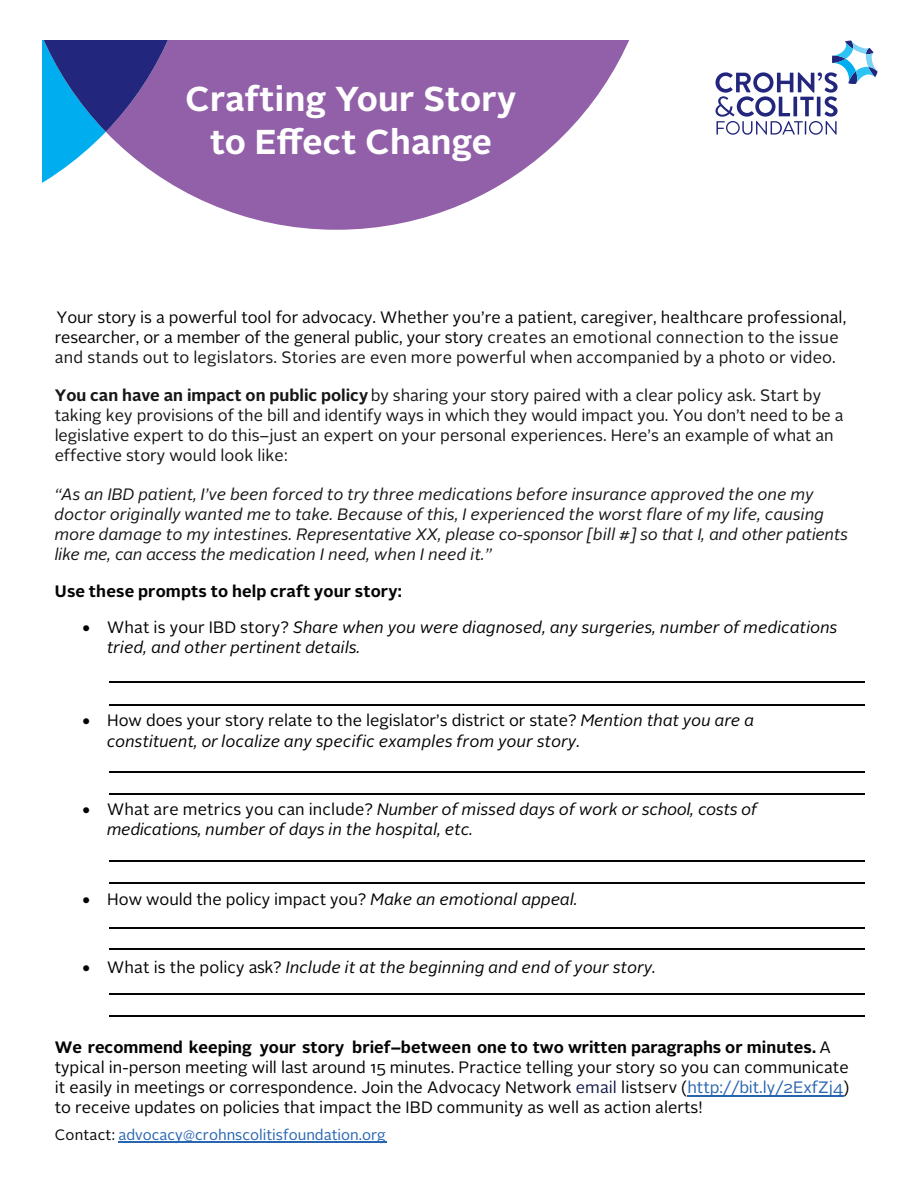
<style>
.page{position:relative;width:918px;height:1188px;background:#fff}
.page>*{position:absolute;margin:0;border:0;box-sizing:border-box;transform-origin:0 0}
.t1{font:700 34.5px/42.8px "Alright Sans";letter-spacing:.01em;color:#fff;text-align:center}
.t2{font:16.5px/20.1px "Alright Sans";letter-spacing:.005em;color:#040503}
.t3{font:italic 16.5px/20.1px "Alright Sans";letter-spacing:.005em;color:#040503}
.t4{font:italic 16.5px/20.1px "Alright Sans";letter-spacing:.01em;color:#181717}
.t5{font:16.5px/20.1px "Alright Sans";letter-spacing:-.005em;color:#181717}
.t6{font:700 16.5px "Alright Sans";letter-spacing:.01em;color:#040503}
.t7{font:15px "Alright Sans";color:#2865b1}
.s1{color:#181717}
.s2{font-weight:700}
.s3{font-style:normal}
.s4{font-style:italic}
.s5{color:#141949}
.s6{color:#2865b1}
.s7{color:#040503}
</style>
<div class="page">
<hr style="left:109px;top:771px;width:756px;height:1px;background:#040503">
<hr style="left:109px;top:793px;width:756px;height:1px;background:#040503">
<hr style="left:109px;top:860px;width:756px;height:1px;background:#040503">
<hr style="left:109px;top:882px;width:756px;height:1px;background:#040503">
<hr style="left:109px;top:927px;width:756px;height:1px;background:#040503">
<hr style="left:109px;top:949px;width:756px;height:1px;background:#040503">
<hr style="left:109px;top:994px;width:756px;height:1px;background:#040503">
<hr style="left:109px;top:1016px;width:756px;height:1px;background:#040503">
<hr style="left:118px;top:1142px;width:268px;height:1px;background:#2865b1">
<hr style="left:687px;top:1095px;width:157px;height:1px;background:#2865b1">
<hr style="left:109px;top:704px;width:756px;height:1px;background:#040503">
<hr style="left:109px;top:682px;width:756px;height:1px;background:#040503">
<svg style="left:196px;top:40px;width:433px;height:190px;fill:#9260a8"></svg>
<svg style="left:42px;top:40px;width:154px;height:158px"></svg>
<svg style="left:716px;top:40px;width:161px;height:95px"></svg>
<h1 class="t1" style="left:186px;top:78px;width:332px">Crafting Your Story to Effect Change</h1>
<p class="t2" style="left:55px;top:307px;width:793px">Your story is a powerful tool for advocacy. Whether you’re a patient, caregiver, healthcare professional, researcher, or a member of the general public, your story <span class="s1">creates an emotional connection to the issue and stands out to legislators. Stories are even more powerful when accompanied by a photo or video.</span></p>
<p class="t5" style="left:55px;top:386px;width:790px"><span class="s2">You can have an impact on public policy</span> by sharing your story paired with a clear policy ask. Start by taking key provisions of the bill and identify ways in which they would impact you. You don’t need to be a legislative expert to do this–just an expert on your personal experiences. Here’s an example of what an effective story would look like:</p>
<p class="t4" style="left:55px;top:484px;width:795px">“As an IBD patient, I’ve been forced to try three medications before insurance approved the one my doctor originally wanted me to take. Because of this, I experienced the worst flare of my life, causing more damage to my intestines. Representative XX, please co-sponsor [bill #] so that I, and other patients like me, can access the medication I need, when I need it.”</p>
<p class="t6" style="left:55px;top:579px;width:348px">Use these prompts to help craft your story:</p>
<p class="t3" style="left:107px;top:617px;width:732px;text-indent:-25px">• <span class="s3">What is your IBD story?</span> Share when you were diagnosed, any surgeries, number of medications tried, and other pertinent details.</p>
<p class="t3" style="left:107px;top:711px;width:649px;text-indent:-25px">• <span class="s3">How does your story relate to the legislator’s district or state?</span> Mention that you are a constituent, or localize any specific examples from your story.</p>
<p class="t3" style="left:107px;top:800px;width:652px;text-indent:-25px">• <span class="s3">What are metrics you can include?</span> Number of missed days of work or school, costs of medications, number of days in the hospital, etc.</p>
<p class="t2" style="left:83px;top:890px;width:497px">• How would the policy impact you? <span class="s4">Make an emotional appeal.</span></p>
<p class="t3" style="left:83px;top:957px;width:575px">• <span class="s3">What is the policy ask?</span> Include it at the beginning and end of your story.</p>
<p class="t2" style="left:55px;top:1037px;width:796px"><span class="s2">We recommend keeping your story brief–between one to two written paragraphs or minutes.</span> A typical in-person meeting will last around 15 minutes. Practice telling your story so you can communicate it easily in meetings or correspondence. Join the Advocacy Network <span class="s5">email</span> listserv (<span class="s6">http://bit.ly/2ExfZj4</span>) to receive updates on policies that impact the IBD community as well as action alerts!</p>
<p class="t7" style="left:55px;top:1125px;width:333px"><span class="s7">Contact:</span> advocacy@crohnscolitisfoundation.org</p>
</div>
